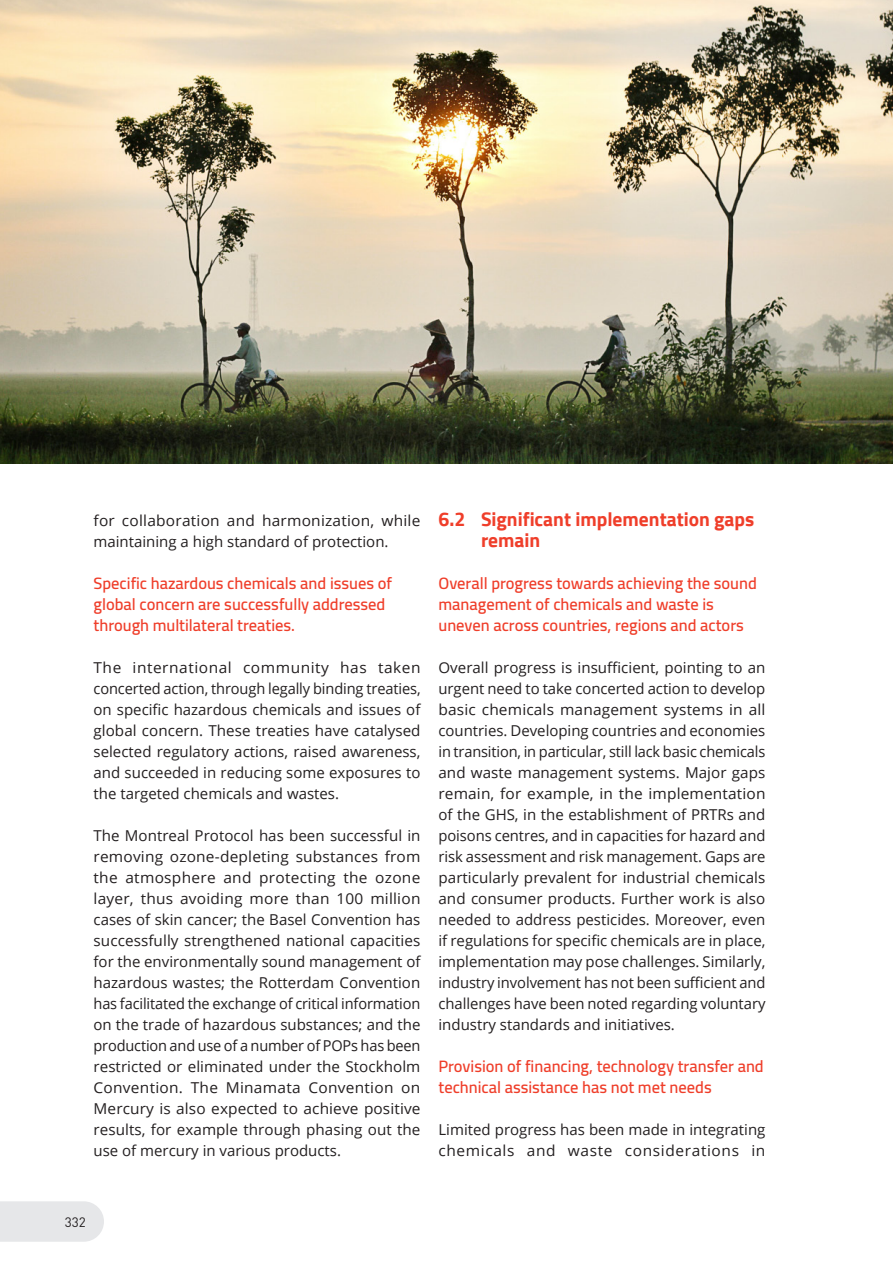
<style>
.page{position:relative;width:893px;height:1263px;background:#fff}
.page>*{position:absolute;margin:0;border:0;box-sizing:border-box;transform-origin:0 0}
._01HeadC{font:700 19.5px/21px "Cairo";color:#ef3e2a}
._01InHeadA{font:600 16.5px/21px "Cairo";color:#ef3e2a}
._02Reg00{font:15px/21px "Open Sans";color:#231f20;text-align:justify}
.t1{font:13.5px "DIN";color:#231f20}
</style>
<div class="page">
<div style="left:0;top:1201px;width:104px;height:41px;background:#e6e7e9"></div>
<img style="left:0;top:0;width:893px;height:463px">
<p class="_02Reg00" style="left:94px;top:510px;width:328px">for collaboration and harmonization, while maintaining a high standard of protection.</p>
<p class="_01InHeadA" style="left:94px;top:573px;width:300px">Specific hazardous chemicals and issues of global concern are successfully addressed through multilateral treaties.</p>
<p class="_02Reg00" style="left:94px;top:657px;width:329px">The international community has taken concerted action, through legally binding treaties, on specific hazardous chemicals and issues of global concern. These treaties have catalysed selected regulatory actions, raised awareness, and succeeded in reducing some exposures to the targeted chemicals and wastes.</p>
<p class="_02Reg00" style="left:94px;top:825px;width:329px">The Montreal Protocol has been successful in removing ozone-depleting substances from the atmosphere and protecting the ozone layer, thus avoiding more than 100 million cases of skin cancer; the Basel Convention has successfully strengthened national capacities for the environmentally sound management of hazardous wastes; the Rotterdam Convention has facilitated the exchange of critical information on the trade of hazardous substances; and the production and use of a number of POPs has been restricted or eliminated under the Stockholm Convention. The Minamata Convention on Mercury is also expected to achieve positive results, for example through phasing out the use of mercury in various products.</p>
<p class="_01HeadC" style="left:481px;top:509px;width:275px;text-indent:-43px">6.2 Significant implementation gaps remain</p>
<p class="_01InHeadA" style="left:438px;top:573px;width:320px">Overall progress towards achieving the sound management of chemicals and waste is uneven across countries, regions and actors</p>
<p class="_02Reg00" style="left:438px;top:657px;width:329px">Overall progress is insufficient, pointing to an urgent need to take concerted action to develop basic chemicals management systems in all countries. Developing countries and economies in transition, in particular, still lack basic chemicals and waste management systems. Major gaps remain, for example, in the implementation of the GHS, in the establishment of PRTRs and poisons centres, and in capacities for hazard and risk assessment and risk management. Gaps are particularly prevalent for industrial chemicals and consumer products. Further work is also needed to address pesticides. Moreover, even if regulations for specific chemicals are in place, implementation may pose challenges. Similarly, industry involvement has not been sufficient and challenges have been noted regarding voluntary industry standards and initiatives.</p>
<p class="_01InHeadA" style="left:438px;top:1056px;width:327px">Provision of financing, technology transfer and technical assistance has not met needs</p>
<p class="_02Reg00" style="left:438px;top:1119px;width:328px">Limited progress has been made in integrating chemicals and waste considerations in</p>
<p class="t1" style="left:65px;top:1214px;width:23px">332</p>
</div>
